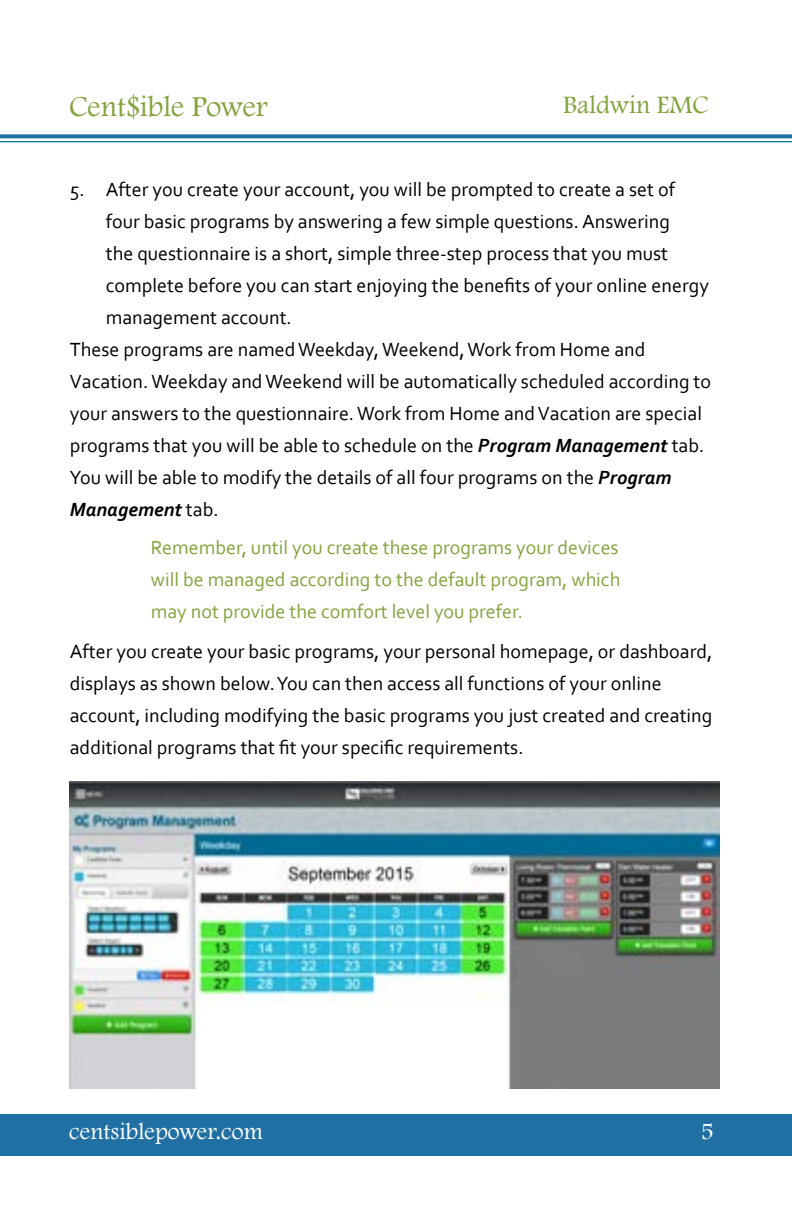
<style>
.page{position:relative;width:792px;height:1224px;background:#fff}
.page>*{position:absolute;margin:0;border:0;box-sizing:border-box;transform-origin:0 0}
.t1{font:30px "Footlight MT Light";color:#83a43e}
.t2{font:26px "Footlight MT Light";color:#83a43e}
.t3{font:24px "Footlight MT Light";color:#fff}
.t4{font:20px/32px "Corbel";color:#000}
.t5{font:20px/32px "Corbel";color:#83a43e;text-align:justify}
.t6{font:italic 700 20px "Corbel";color:#000}
.s1{font-weight:700;font-style:italic}
.s2{font-weight:400;font-style:normal}
</style>
<div class="page">
<div style="left:0;top:1114px;width:792px;height:42px;background:#2070a3"></div>
<svg style="left:0;top:134px;width:792px;height:4px;background:#337cab"></svg>
<hr style="left:0;top:141px;width:792px;height:1px;background:#2070a3">
<img style="left:70px;top:781px;width:649px;height:307px">
<h1 class="t1" style="left:69px;top:88px;width:200px">Cent$ible Power</h1>
<h2 class="t2" style="left:563px;top:89px;width:147px">Baldwin EMC</h2>
<p class="t4" style="left:70px;top:173px;width:607px">5. After you create your account, you will be prompted to create a set of</p>
<p class="t4" style="left:106px;top:205px;width:566px">four basic programs by answering a few simple questions. Answering</p>
<p class="t4" style="left:106px;top:237px;width:564px">the questionnaire is a short, simple three-step process that you must</p>
<p class="t4" style="left:106px;top:269px;width:605px">complete before you can start enjoying the benefits of your online energy</p>
<p class="t4" style="left:106px;top:301px;width:188px">management account.</p>
<p class="t4" style="left:70px;top:333px;width:577px">These programs are named Weekday, Weekend, Work from Home and</p>
<p class="t4" style="left:70px;top:365px;width:643px">Vacation. Weekday and Weekend will be automatically scheduled according to</p>
<p class="t4" style="left:70px;top:397px;width:634px">your answers to the questionnaire. Work from Home and Vacation are special</p>
<p class="t4" style="left:70px;top:429px;width:636px">programs that you will be able to schedule on the <span class="s1">Program Management</span> tab.</p>
<p class="t4" style="left:70px;top:461px;width:603px">You will be able to modify the details of all four programs on the <span class="s1">Program</span></p>
<p class="t6" style="left:70px;top:497px;width:150px">Management <span class="s2">tab.</span></p>
<p class="t5" style="left:151px;top:531px;width:471px">Remember, until you create these programs your devices will be managed according to the default program, which may not provide the comfort level you prefer.</p>
<p class="t4" style="left:70px;top:635px;width:644px">After you create your basic programs, your personal homepage, or dashboard, displays as shown below. You can then access all functions of your online account, including modifying the basic programs you just created and creating additional programs that fit your specific requirements.</p>
<p class="t3" style="left:69px;top:1117px;width:195px">centsiblepower.com</p>
<p class="t3" style="left:701px;top:1117px;width:15px">5</p>
</div>
